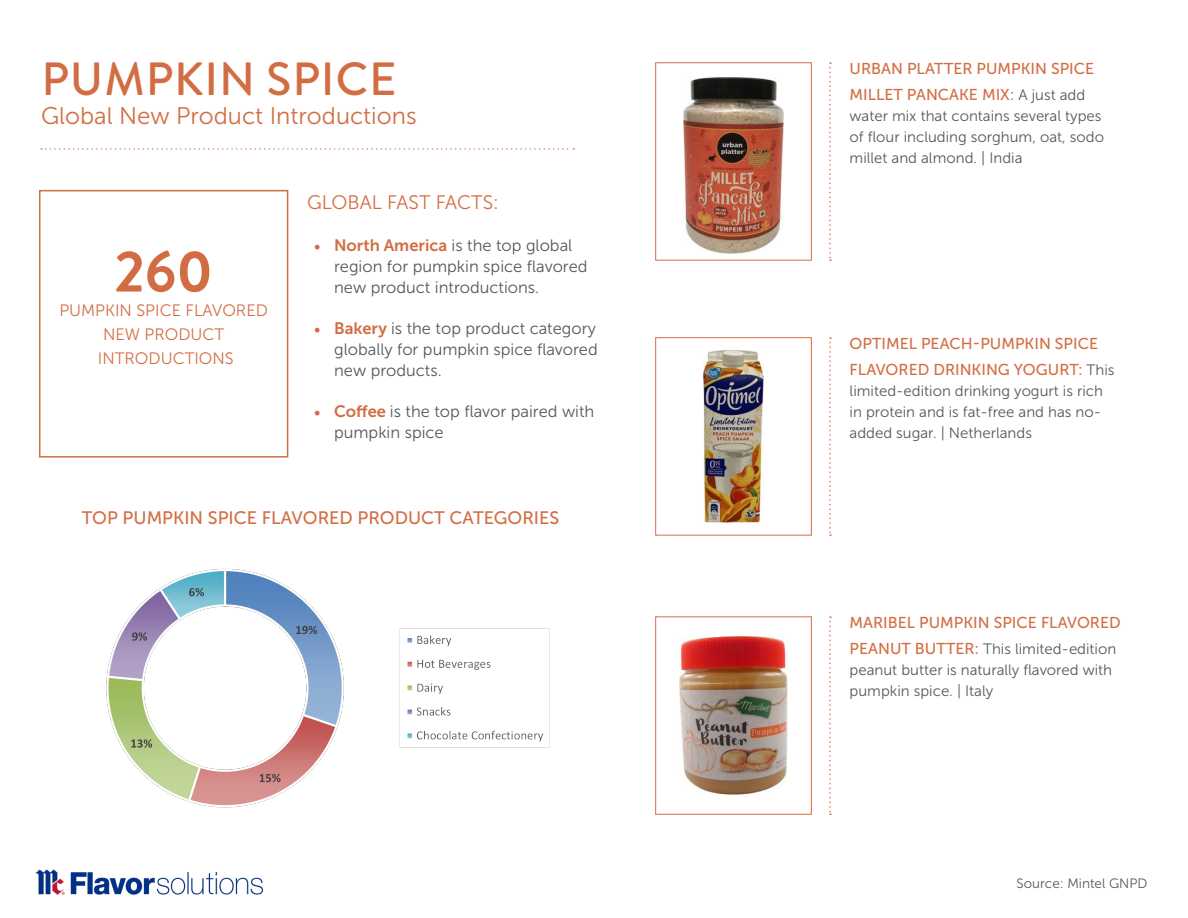
<style>
.page{position:relative;width:1188px;height:918px;background:#fff}
.page>*{position:absolute;margin:0;border:0;box-sizing:border-box;transform-origin:0 0}
.t1{font:700 58.5px "Brandon Grotesque";color:#d26d43}
.t2{font:500 46.5px "Brandon Grotesque";letter-spacing:.02em;color:#d26d43}
.t3{font:24px "Museo Sans 300";color:#d26d43}
.t4{font:19.5px "Museo Sans 300";color:#d26d43}
.t5{font:18px "Museo Sans 500";color:#d26d43}
.t6{font:16.5px/21px "Museo Sans 300";color:#57585a}
.t7{font:16.5px "Museo Sans 300";color:#d26d43}
.t8{font:15.75px/25.5px "Museo Sans 500";color:#d26d43}
.t9{font:15px/21px "Museo Sans 300";color:#57585a}
.t10{font:13.5px "Museo Sans 300";color:#57585a}
.s1{font-family:"Minion Pro";font-size:18px;color:#d26d43}
.s2{font-family:"Museo Sans 700";color:#d26d43}
.s3{font-family:"Museo Sans 300";font-size:15px;color:#57585a}
.s4{font-family:"Museo Sans 500";font-size:15.75px;color:#d26d43}
</style>
<div class="page">
<img style="left:106px;top:568px;width:443px;height:240px">
<svg style="left:41px;top:148px;width:533px;height:2px"></svg>
<svg style="left:829px;top:62px;width:2px;height:199px"></svg>
<img style="left:683px;top:77px;width:101px;height:176px">
<div style="left:655px;top:62px;width:157px;height:199px;border:1px solid #d26d43"></div>
<div style="left:39px;top:190px;width:249px;height:268px;border:2px solid #d26d43"></div>
<svg style="left:829px;top:337px;width:2px;height:199px"></svg>
<img style="left:704px;top:351px;width:59px;height:171px">
<div style="left:655px;top:337px;width:157px;height:199px;border:1px solid #d26d43"></div>
<svg style="left:829px;top:616px;width:2px;height:199px"></svg>
<img style="left:680px;top:636px;width:108px;height:159px">
<div style="left:655px;top:616px;width:157px;height:199px;border:1px solid #d26d43"></div>
<img style="left:35px;top:869px;width:228px;height:26px">
<p class="t2" style="left:41px;top:47px;width:357px">PUMPKIN SPICE</p>
<p class="t3" style="left:41px;top:103px;width:377px">Global New Product Introductions</p>
<p class="t1" style="left:114px;top:231px;width:100px">260</p>
<p class="t7" style="left:59px;top:301px;width:210px">PUMPKIN SPICE FLAVORED</p>
<p class="t7" style="left:103px;top:325px;width:123px">NEW PRODUCT</p>
<p class="t7" style="left:98px;top:349px;width:137px">INTRODUCTIONS</p>
<p class="t4" style="left:307px;top:192px;width:193px">GLOBAL FAST FACTS:</p>
<p class="t6" style="left:334px;top:234px;width:255px;text-indent:-20px"><span class="s1">•</span> <span class="s2">North America</span> is the top global region for pumpkin spice flavored new product introductions.</p>
<p class="t6" style="left:334px;top:318px;width:265px;text-align:justify;text-indent:-20px"><span class="s1">•</span> <span class="s2">Bakery</span> is the top product category globally for pumpkin spice flavored new products.</p>
<p class="t6" style="left:334px;top:401px;width:262px;text-indent:-20px"><span class="s1">•</span> <span class="s2">Coffee</span> is the top flavor paired with pumpkin spice</p>
<p class="t5" style="left:82px;top:507px;width:479px">TOP PUMPKIN SPICE FLAVORED PRODUCT CATEGORIES</p>
<p class="t8" style="left:850px;top:56px;width:246px">URBAN PLATTER PUMPKIN SPICE<br>MILLET PANCAKE MIX: <span class="s3">A just add</span></p>
<p class="t9" style="left:850px;top:105px;width:256px">water mix that contains several types of flour including sorghum, oat, sodo millet and almond. | India</p>
<p class="t8" style="left:850px;top:331px;width:266px">OPTIMEL PEACH-PUMPKIN SPICE<br>FLAVORED DRINKING YOGURT: <span class="s3">This</span></p>
<p class="t9" style="left:850px;top:380px;width:255px">limited-edition drinking yogurt is rich in protein and is fat-free and has no&shy;added sugar. | Netherlands</p>
<p class="t8" style="left:850px;top:610px;width:273px">MARIBEL PUMPKIN SPICE FLAVORED</p>
<p class="t9" style="left:850px;top:638px;width:268px"><span class="s4">PEANUT BUTTER:</span> This limited-edition peanut butter is naturally flavored with pumpkin spice. | Italy</p>
<p class="t10" style="left:1017px;top:876px;width:132px">Source: Mintel GNPD</p>
</div>
